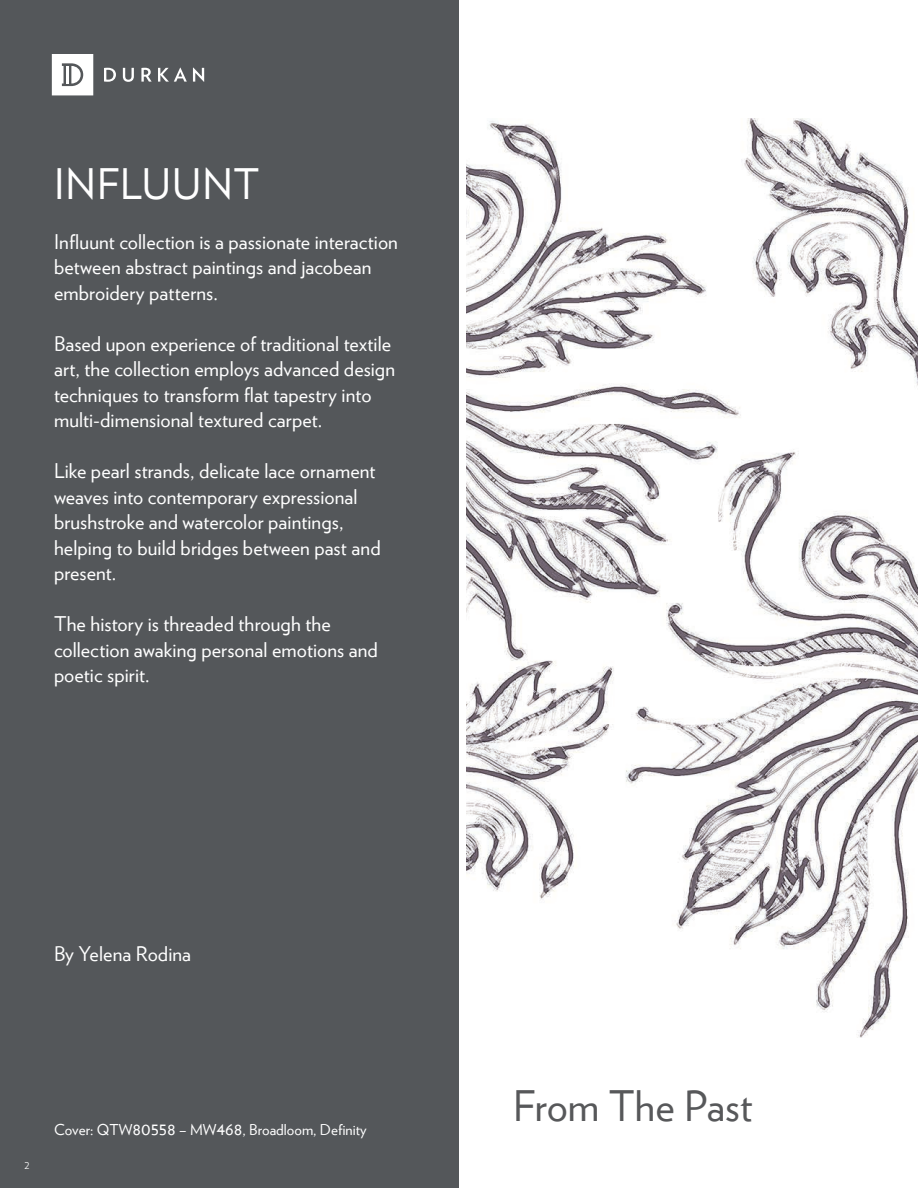
<style>
.page{position:relative;width:918px;height:1188px;background:#fff}
.page>*{position:absolute;margin:0;border:0;box-sizing:border-box;transform-origin:0 0}
.t1{font:42px "Verlag";color:#57585a}
.t2{font:42px "Verlag";letter-spacing:.02em;color:#fff}
.t3{font:20.25px/25.5px "Verlag";letter-spacing:.005em;color:#fff}
.t4{font:15px "Verlag";color:#fff}
.t5{font:300 12px "Verlag";color:#fff}
.s1{font-size:18px}
</style>
<div class="page">
<div style="left:0;top:0;width:459px;height:1188px;background:#54575a"></div>
<img style="left:467px;top:119px;width:451px;height:919px">
<svg style="left:52px;top:54px;width:41px;height:41px"></svg>
<svg style="left:104px;top:68px;width:12px;height:14px"></svg>
<svg style="left:123px;top:68px;width:11px;height:14px"></svg>
<svg style="left:141px;top:68px;width:11px;height:14px"></svg>
<svg style="left:158px;top:68px;width:29px;height:14px"></svg>
<svg style="left:193px;top:68px;width:11px;height:14px"></svg>
<p class="t2" style="left:54px;top:152px;width:207px">INFLUUNT</p>
<p class="t3" style="left:54px;top:228px;width:346px">Influunt collection is a passionate interaction between abstract paintings and jacobean embroidery patterns.</p>
<p class="t3" style="left:54px;top:330px;width:343px">Based upon experience of traditional textile art, the collection employs advanced design techniques to transform flat tapestry into multi-dimensional textured carpet.</p>
<p class="t3" style="left:54px;top:457px;width:328px">Like pearl strands, delicate lace ornament weaves into contemporary expressional brushstroke and watercolor paintings, helping to build bridges between past and present.</p>
<p class="t3" style="left:54px;top:610px;width:325px">The history is threaded through the collection awaking personal emotions and poetic spirit.</p>
<p class="t3" style="left:54px;top:940px;width:139px">By Yelena Rodina</p>
<p class="t5" style="left:24px;top:1156px;width:7px">2</p>
<p class="t4" style="left:54px;top:1118px;width:314px">Cover: QTW<span class="s1">80558</span> – MW<span class="s1">468</span>, Broadloom, Definity</p>
<p class="t1" style="left:513px;top:1074px;width:241px">From The Past</p>
</div>
